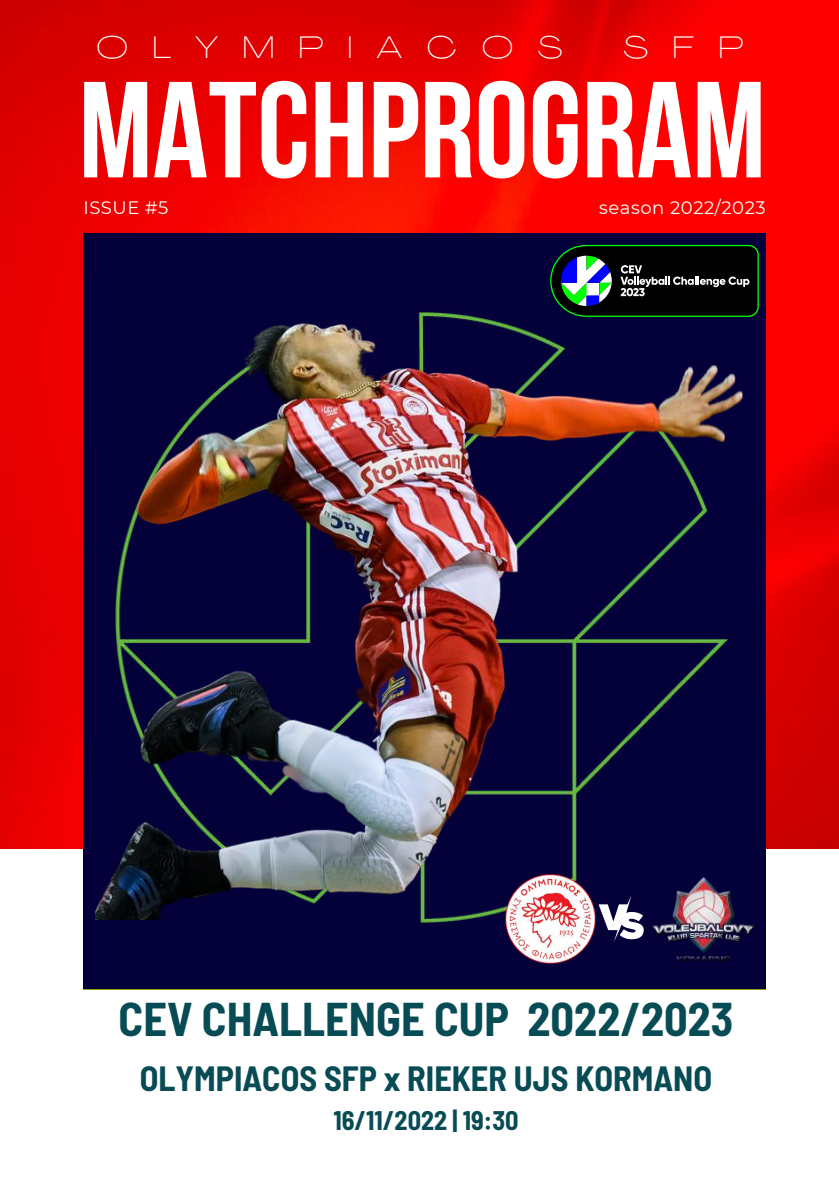
<style>
.page{position:relative;width:839px;height:1191px;background:#fff}
.page>*{position:absolute;margin:0;border:0;box-sizing:border-box;transform-origin:0 0}
.t1{font:136.4px "Bebas Neue Cyrillic";color:#fff}
.t2{font:700 semi-condensed 46.2px "Barlow";color:#074b54}
.t3{font:700 semi-condensed 34.2px "Barlow";color:#074b54}
.t4{font:100 30.8px "Agrandir Grand";letter-spacing:.8em;color:#fff}
.t5{font:700 semi-condensed 26.2px "Barlow";color:#074b54}
.t6{font:18px "Montserrat";letter-spacing:.03em;color:#fff}
</style>
<div class="page">
<img style="left:0;top:0;width:838px;height:848px">
<div style="left:83px;top:233px;width:682px;height:756px;background:#040039"></div>
<img style="left:71px;top:281px;width:710px;height:708px">
<img style="left:95px;top:281px;width:660px;height:638px">
<img style="left:501px;top:870px;width:98px;height:98px">
<svg style="left:598px;top:895px;width:45px;height:47px"></svg>
<svg style="left:550px;top:245px;width:208px;height:72px;background:#1d2e29"></svg>
<img style="left:651px;top:866px;width:105px;height:105px">
<p class="t4" style="left:96px;top:35px;width:467px">OLYMPIACOS</p>
<p class="t4" style="left:623px;top:35px;width:121px">SFP</p>
<h1 class="t1" style="left:79px;top:75px;width:688px">MATCHPROGRAM</h1>
<p class="t6" style="left:83px;top:197px;width:87px">ISSUE #5</p>
<p class="t6" style="left:599px;top:197px;width:168px">season 2022/2023</p>
<h2 class="t2" style="left:118px;top:989px;width:616px">CEV CHALLENGE CUP 2022/2023</h2>
<p class="t3" style="left:140px;top:1057px;width:574px">OLYMPIACOS SFP x RIEKER UJS KORMANO</p>
<p class="t5" style="left:333px;top:1104px;width:187px">16/11/2022 | 19:30</p>
</div>
